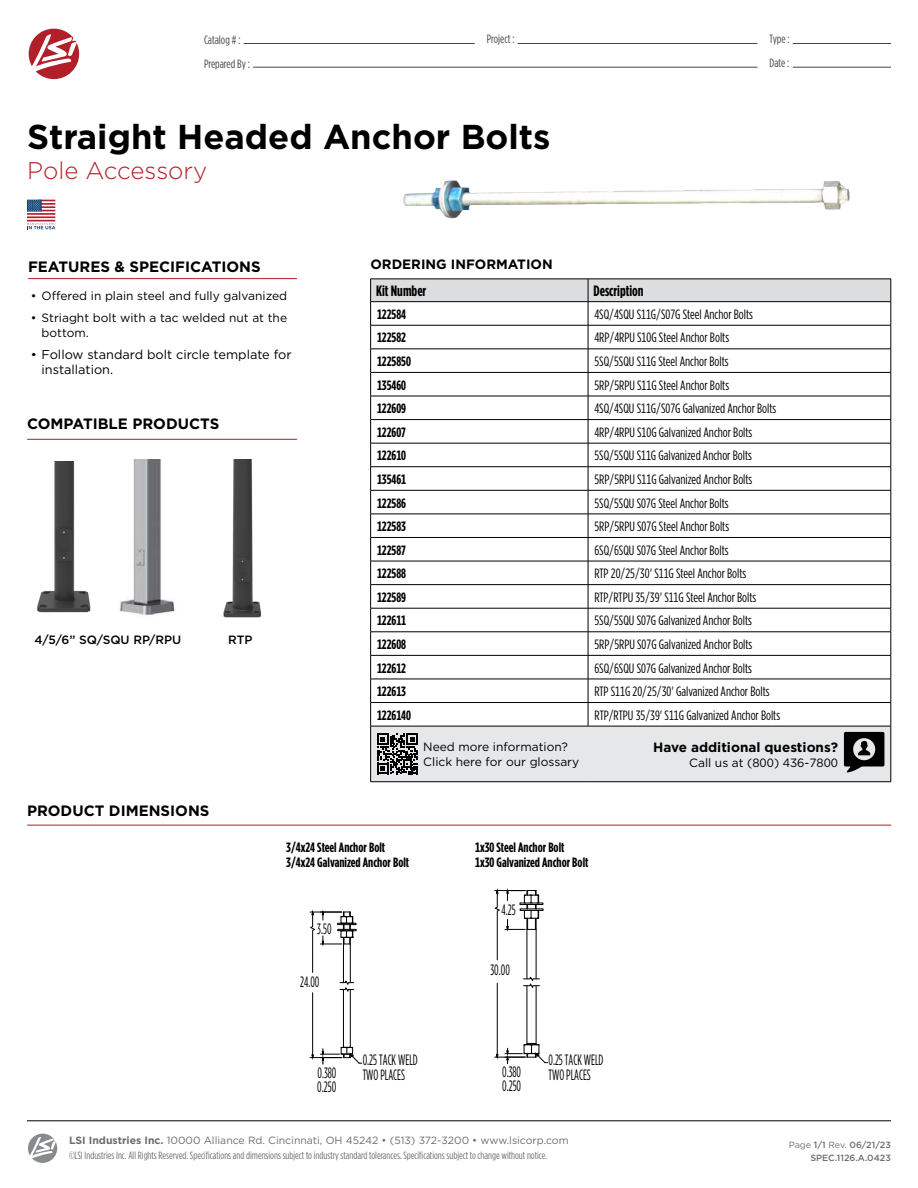
<style>
.page{position:relative;width:918px;height:1188px;background:#fff}
.page>*{position:absolute;margin:0;border:0;box-sizing:border-box;transform-origin:0 0}
.t1{font:700 34.5px "Gotham";color:#000}
.t2{font:300 24px "Gotham";color:#b12028}
.t3{font:15px "Gotham Condensed";color:#000;scale:.8 1}
.t4{font:700 15px "Gotham";color:#000}
.t5{font:700 15px "Gotham Condensed";color:#000}
.t6{font:13.5px "Gotham Condensed";color:#000}
.t7{font:700 13.5px/15px "Gotham Condensed";color:#000}
.t8{font:700 13.5px "Gotham";color:#000}
.t9{font:12.75px/15.3px "Gotham";color:#000}
.t10{font:12px/15px "Gotham";color:#000}
.t11{font:12px "Gotham Condensed";color:#474748}
.t12{font:500 12px "Gotham";color:#000}
.t13{font:10.5px "Gotham Condensed";color:#706c6d}
.t14{font:10.5px "Gotham";color:#706c6d}
.t15{font:500 9px "Gotham";color:#6d6e71}
.s1{font-weight:700}
.s2{font-weight:400}
</style>
<div class="page">
<svg style="left:28px;top:1134px;width:29px;height:29px"></svg>
<hr style="left:27px;top:1121px;width:864px;height:1px;background:#000">
<div style="left:29px;top:29px;width:50px;height:50px;background:#b11f28;border-radius:50%"></div>
<svg style="left:31px;top:34px;width:46px;height:38px"></svg>
<hr style="left:793px;top:43px;width:98px;height:1px;background:#474748">
<hr style="left:244px;top:43px;width:231px;height:1px;background:#474748">
<hr style="left:518px;top:43px;width:239px;height:1px;background:#474748">
<hr style="left:793px;top:67px;width:98px;height:1px;background:#474748">
<hr style="left:253px;top:67px;width:505px;height:1px;background:#474748">
<div style="left:27px;top:200px;width:28px;height:21px;background:linear-gradient(to right,#faf2f3,#fbf3f3)"></div>
<hr style="left:27px;top:213px;width:28px;height:2px;background:#b11f2c">
<svg style="left:27px;top:220px;width:28px;height:9px"></svg>
<hr style="left:27px;top:216px;width:28px;height:2px;background:#b11f2c">
<svg style="left:27px;top:200px;width:28px;height:11px"></svg>
<hr style="left:28px;top:278px;width:269px;height:1px;background:#b12028">
<hr style="left:27px;top:439px;width:270px;height:1px;background:#b12028">
<hr style="left:27px;top:825px;width:864px;height:1px;background:#b12028">
<svg style="left:370px;top:279px;width:522px;height:503px"></svg>
<img style="left:223px;top:459px;width:39px;height:159px">
<img style="left:37px;top:461px;width:54px;height:152px">
<img style="left:120px;top:459px;width:55px;height:157px">
<img style="left:403px;top:180px;width:447px;height:39px">
<hr style="left:350px;top:989px;width:1px;height:58px;background:#000">
<hr style="left:343px;top:989px;width:1px;height:58px;background:#000">
<hr style="left:343px;top:937px;width:1px;height:46px;background:#000">
<hr style="left:350px;top:937px;width:1px;height:46px;background:#000">
<svg style="left:340px;top:980px;width:14px;height:12px"></svg>
<hr style="left:310px;top:1057px;width:32px;height:1px;background:#000">
<hr style="left:312px;top:993px;width:1px;height:62px;background:#000">
<svg style="left:311px;top:1054px;width:3px;height:6px"></svg>
<svg style="left:310px;top:909px;width:47px;height:64px"></svg>
<svg style="left:320px;top:1047px;width:42px;height:17px"></svg>
<hr style="left:536px;top:986px;width:1px;height:59px;background:#000">
<hr style="left:527px;top:986px;width:1px;height:59px;background:#000">
<hr style="left:527px;top:918px;width:1px;height:61px;background:#000">
<hr style="left:536px;top:918px;width:1px;height:61px;background:#000">
<svg style="left:523px;top:976px;width:17px;height:12px"></svg>
<hr style="left:495px;top:1057px;width:30px;height:1px;background:#000">
<hr style="left:497px;top:983px;width:1px;height:71px;background:#000">
<svg style="left:496px;top:1054px;width:3px;height:6px"></svg>
<svg style="left:495px;top:888px;width:49px;height:72px"></svg>
<svg style="left:505px;top:1043px;width:43px;height:21px"></svg>
<p class="t11" style="left:204px;top:33px;width:38px">Catalog # :</p>
<p class="t11" style="left:487px;top:32px;width:29px">Project :</p>
<p class="t11" style="left:770px;top:32px;width:22px">Type :</p>
<p class="t11" style="left:204px;top:57px;width:48px">Prepared By :</p>
<p class="t11" style="left:770px;top:56px;width:21px">Date :</p>
<h1 class="t1" style="left:27px;top:114px;width:525px">Straight Headed Anchor Bolts</h1>
<h2 class="t2" style="left:27px;top:155px;width:182px">Pole Accessory</h2>
<p class="t4" style="left:28px;top:257px;width:234px">FEATURES &amp; SPECIFICATIONS</p>
<p class="t10" style="left:31px;top:288px;width:258px">• Offered in plain steel and fully galvanized</p>
<p class="t10" style="left:42px;top:310px;width:247px;text-indent:-11px">• Striaght bolt with a tac welded nut at the bottom.</p>
<p class="t9" style="left:42px;top:346px;width:252px;text-indent:-11px">• Follow standard bolt circle template for installation.</p>
<p class="t4" style="left:27px;top:414px;width:194px">COMPATIBLE PRODUCTS</p>
<p class="t12" style="left:34px;top:632px;width:148px">4/5/6” SQ/SQU RP/RPU</p>
<p class="t12" style="left:228px;top:632px;width:26px">RTP</p>
<p class="t4" style="left:27px;top:800px;width:184px">PRODUCT DIMENSIONS</p>
<p class="t8" style="left:370px;top:255px;width:184px">ORDERING INFORMATION</p>
<p class="t5" style="left:376px;top:282px;width:52px">Kit Number</p>
<p class="t5" style="left:593px;top:282px;width:52px">Description</p>
<p class="t7" style="left:377px;top:307px;width:31px">122584</p>
<p class="t6" style="left:594px;top:306px;width:160px">4SQ/4SQU S11G/S07G Steel Anchor Bolts</p>
<p class="t7" style="left:377px;top:330px;width:31px">122582</p>
<p class="t6" style="left:594px;top:330px;width:136px">4RP/4RPU S10G Steel Anchor Bolts</p>
<p class="t7" style="left:377px;top:354px;width:36px">1225850</p>
<p class="t6" style="left:594px;top:354px;width:136px">5SQ/5SQU S11G Steel Anchor Bolts</p>
<p class="t7" style="left:377px;top:377px;width:31px">135460</p>
<p class="t6" style="left:594px;top:377px;width:136px">5RP/5RPU S11G Steel Anchor Bolts</p>
<p class="t7" style="left:377px;top:401px;width:31px">122609</p>
<p class="t6" style="left:594px;top:401px;width:183px">4SQ/4SQU S11G/S07G Galvanized Anchor Bolts</p>
<p class="t7" style="left:377px;top:425px;width:31px">122607</p>
<p class="t6" style="left:594px;top:424px;width:159px">4RP/4RPU S10G Galvanized Anchor Bolts</p>
<p class="t7" style="left:377px;top:448px;width:31px">122610</p>
<p class="t6" style="left:594px;top:448px;width:159px">5SQ/5SQU S11G Galvanized Anchor Bolts</p>
<p class="t7" style="left:377px;top:472px;width:31px">135461</p>
<p class="t6" style="left:594px;top:472px;width:159px">5RP/5RPU S11G Galvanized Anchor Bolts</p>
<p class="t7" style="left:377px;top:495px;width:31px">122586</p>
<p class="t6" style="left:594px;top:495px;width:136px">5SQ/5SQU S07G Steel Anchor Bolts</p>
<p class="t7" style="left:377px;top:519px;width:31px">122583</p>
<p class="t6" style="left:594px;top:519px;width:136px">5RP/5RPU S07G Steel Anchor Bolts</p>
<p class="t7" style="left:377px;top:542px;width:31px">122587</p>
<p class="t6" style="left:594px;top:542px;width:136px">6SQ/6SQU S07G Steel Anchor Bolts</p>
<p class="t7" style="left:377px;top:566px;width:31px">122588</p>
<p class="t6" style="left:594px;top:566px;width:153px">RTP 20/25/30' S11G Steel Anchor Bolts</p>
<p class="t7" style="left:377px;top:590px;width:31px">122589</p>
<p class="t6" style="left:594px;top:589px;width:163px">RTP/RTPU 35/39' S11G Steel Anchor Bolts</p>
<p class="t7" style="left:377px;top:613px;width:31px">122611</p>
<p class="t6" style="left:594px;top:613px;width:159px">5SQ/5SQU S07G Galvanized Anchor Bolts</p>
<p class="t7" style="left:377px;top:637px;width:31px">122608</p>
<p class="t6" style="left:594px;top:637px;width:159px">5RP/5RPU S07G Galvanized Anchor Bolts</p>
<p class="t7" style="left:377px;top:660px;width:31px">122612</p>
<p class="t6" style="left:594px;top:660px;width:159px">6SQ/6SQU S07G Galvanized Anchor Bolts</p>
<p class="t7" style="left:377px;top:684px;width:31px">122613</p>
<p class="t6" style="left:594px;top:684px;width:177px">RTP S11G 20/25/30' Galvanized Anchor Bolts</p>
<p class="t7" style="left:377px;top:708px;width:36px">1226140</p>
<p class="t6" style="left:594px;top:707px;width:187px">RTP/RTPU 35/39' S11G Galvanized Anchor Bolts</p>
<p class="t10" style="left:423px;top:739px;width:157px">Need more information?<br>Click here for our glossary</p>
<p class="t8" style="left:653px;top:738px;width:187px">Have additional questions?</p>
<p class="t10" style="left:689px;top:755px;width:150px">Call us at (800) 436-7800</p>
<p class="t7" style="left:286px;top:840px;width:125px">3/4x24 Steel Anchor Bolt<br>3/4x24 Galvanized Anchor Bolt</p>
<p class="t7" style="left:475px;top:840px;width:115px">1x30 Steel Anchor Bolt<br>1x30 Galvanized Anchor Bolt</p>
<p class="t3" style="left:317px;top:920px;width:19px">3.50</p>
<p class="t3" style="left:300px;top:973px;width:26px">24.00</p>
<p class="t3" style="left:363px;top:1051px;width:70px">0.25 TACK WELD</p>
<p class="t3" style="left:318px;top:1064px;width:25px">0.380</p>
<p class="t3" style="left:363px;top:1066px;width:55px">TWO PLACES</p>
<p class="t3" style="left:317px;top:1078px;width:25px">0.250</p>
<p class="t3" style="left:502px;top:902px;width:19px">4.25</p>
<p class="t3" style="left:490px;top:961px;width:26px">30.00</p>
<p class="t3" style="left:548px;top:1051px;width:70px">0.25 TACK WELD</p>
<p class="t3" style="left:502px;top:1064px;width:25px">0.380</p>
<p class="t3" style="left:548px;top:1066px;width:55px">TWO PLACES</p>
<p class="t3" style="left:502px;top:1078px;width:25px">0.250</p>
<p class="t14" style="left:69px;top:1134px;width:501px"><span class="s1">LSI Industries Inc.</span> 10000 Alliance Rd. Cincinnati, OH 45242 • (513) 372-3200 • www.lsicorp.com</p>
<p class="t13" style="left:69px;top:1150px;width:480px">©LSI Industries Inc. All Rights Reserved. Specifications and dimensions subject to industry standard tolerances. Specifications subject to change without notice.</p>
<p class="t15" style="left:789px;top:1138px;width:104px"><span class="s2">Page</span> 1/1 <span class="s2">Rev.</span> 06/21/23</p>
<p class="t15" style="left:811px;top:1152px;width:82px">SPEC.1126.A.0423</p>
</div>
